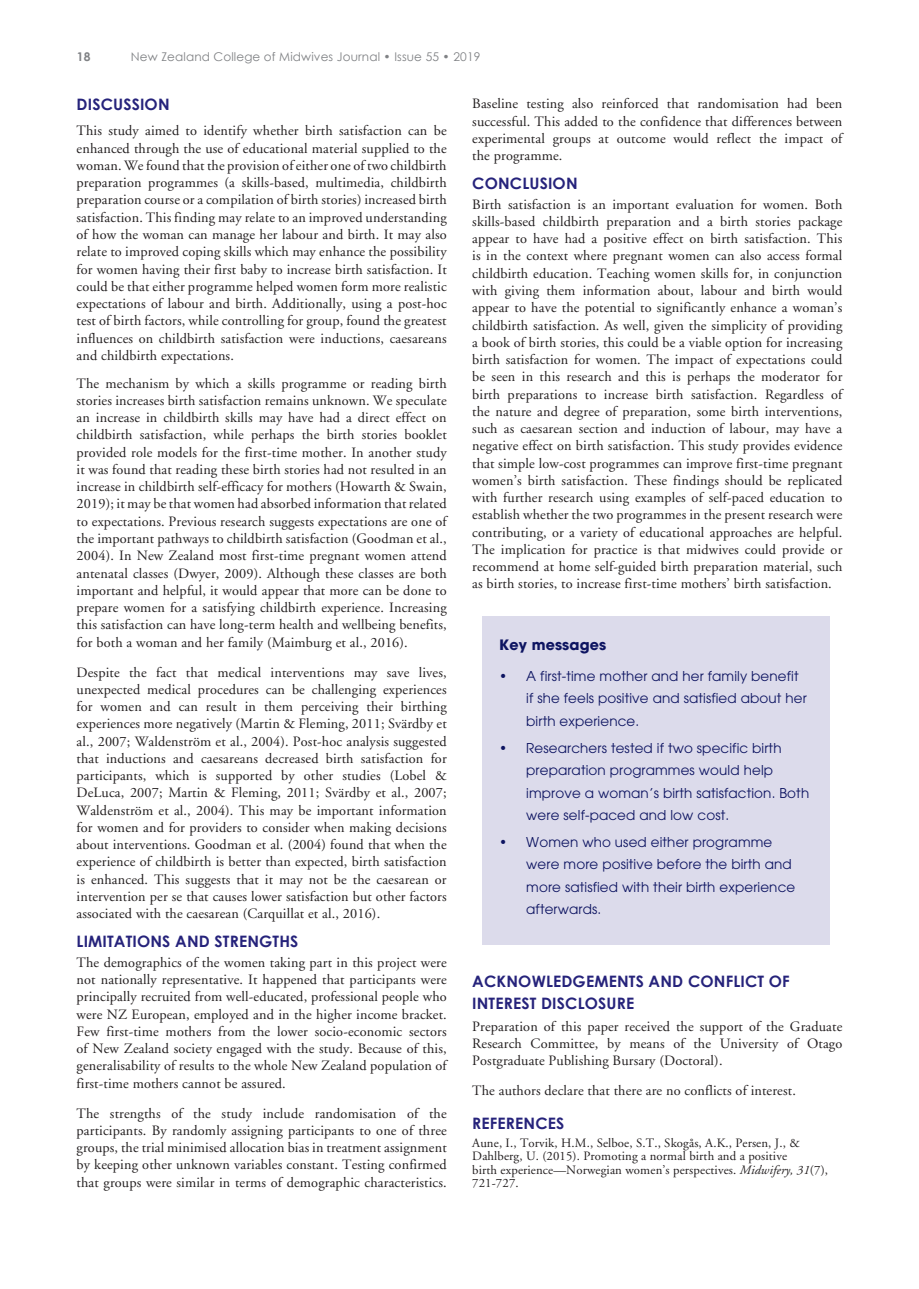
<style>
.page{position:relative;width:919px;height:1289px;background:#fff}
.page>*{position:absolute;margin:0;border:0;box-sizing:border-box;transform-origin:0 0}
.Subhead_uppercase{font:700 15.75px/22.5px "Century Gothic";letter-spacing:.01em;color:#26237b}
.Body_copy{font:14.25px/17.2px "Adobe Garamond";letter-spacing:.01em;color:#231f20;text-align:justify}
.Subhead_uppercase-2{font:14.25px/17.2px "Adobe Garamond";letter-spacing:.01em;color:#231f20;text-align:justify}
.Body_copy-2{font:700 14.25px "Avant Garde";letter-spacing:.01em;color:#0d1461}
.t1{font:13.5px/22.5px "Avant Garde";letter-spacing:.01em;color:#0d1461}
.References{font:12.75px/13.5px "Adobe Garamond";letter-spacing:.01em;color:#231f20}
.t2{font:12px "Century Gothic";letter-spacing:.01em;color:#808285}
.t3{font:700 12px "Century Gothic";color:#808285}
.s1{font-style:italic}
</style>
<div class="page">
<div style="left:482px;top:617px;width:347px;height:328px;background:#dcdbeb"></div>
<p class="t3" style="left:77px;top:47px;width:15px">18</p>
<p class="t2" style="left:131px;top:48px;width:351px">New Zealand College of Midwives Journal • Issue 55 • 2019</p>
<p class="Subhead_uppercase" style="left:77px;top:92px;width:95px">DISCUSSION</p>
<p class="Subhead_uppercase-2" style="left:77px;top:123px;width:371px">This study aimed to identify whether birth satisfaction can be enhanced through the use of educational material supplied to the woman. We found that the provision of either one of two childbirth preparation programmes (a skills-based, multimedia, childbirth preparation course or a compilation of birth stories) increased birth satisfaction. This finding may relate to an improved understanding of how the woman can manage her labour and birth. It may also relate to improved coping skills which may enhance the possibility for women having their first baby to increase birth satisfaction. It could be that either programme helped women form more realistic expectations of labour and birth. Additionally, using a post-hoc test of birth factors, while controlling for group, found the greatest influences on childbirth satisfaction were inductions, caesareans and childbirth expectations.</p>
<p class="Body_copy" style="left:77px;top:375px;width:371px">The mechanism by which a skills programme or reading birth stories increases birth satisfaction remains unknown. We speculate an increase in childbirth skills may have had a direct effect on childbirth satisfaction, while perhaps the birth stories booklet provided role models for the first-time mother. In another study it was found that reading these birth stories had not resulted in an increase in childbirth self-efficacy for mothers (Howarth &amp; Swain, 2019); it may be that women had absorbed information that related to expectations. Previous research suggests expectations are one of the important pathways to childbirth satisfaction (Goodman et al., 2004). In New Zealand most first-time pregnant women attend antenatal classes (Dwyer, 2009). Although these classes are both important and helpful, it would appear that more can be done to prepare women for a satisfying childbirth experience. Increasing this satisfaction can have long-term health and wellbeing benefits, for both a woman and her family (Maimburg et al., 2016).</p>
<p class="Body_copy" style="left:77px;top:663px;width:371px">Despite the fact that medical interventions may save lives, unexpected medical procedures can be challenging experiences for women and can result in them perceiving their birthing experiences more negatively (Martin &amp; Fleming, 2011; Svärdby et al., 2007; Waldenström et al., 2004). Post-hoc analysis suggested that inductions and caesareans decreased birth satisfaction for participants, which is supported by other studies (Lobel &amp; DeLuca, 2007; Martin &amp; Fleming, 2011; Svärdby et al., 2007; Waldenström et al., 2004). This may be important information for women and for providers to consider when making decisions about interventions. Goodman et al. (2004) found that when the experience of childbirth is better than expected, birth satisfaction is enhanced. This suggests that it may not be the caesarean or intervention per se that causes lower satisfaction but other factors associated with the caesarean (Carquillat et al., 2016).</p>
<p class="Subhead_uppercase" style="left:77px;top:929px;width:223px">LIMITATIONS AND STRENGTHS</p>
<p class="Body_copy" style="left:77px;top:954px;width:371px">The demographics of the women taking part in this project were not nationally representative. It happened that participants were principally recruited from well-educated, professional people who were NZ European, employed and in the higher income bracket.<br>Few first-time mothers from the lower socio-economic sectors of New Zealand society engaged with the study. Because of this, generalisability of results to the whole New Zealand population of first-time mothers cannot be assured.</p>
<p class="Body_copy" style="left:77px;top:1104px;width:371px">The strengths of the study include randomisation of the participants. By randomly assigning participants to one of three groups, the trial minimised allocation bias in treatment assignment by keeping other unknown variables constant. Testing confirmed that groups were similar in terms of demographic characteristics.</p>
<p class="Body_copy" style="left:472px;top:95px;width:371px">Baseline testing also reinforced that randomisation had been successful. This added to the confidence that differences between experimental groups at outcome would reflect the impact of the programme.</p>
<p class="Subhead_uppercase" style="left:472px;top:172px;width:107px">CONCLUSION</p>
<p class="Body_copy" style="left:472px;top:196px;width:371px">Birth satisfaction is an important evaluation for women. Both skills-based childbirth preparation and a birth stories package appear to have had a positive effect on birth satisfaction. This is in the context where pregnant women can also access formal childbirth education. Teaching women skills for, in conjunction with giving them information about, labour and birth would appear to have the potential to significantly enhance a woman’s childbirth satisfaction. As well, given the simplicity of providing a book of birth stories, this could be a viable option for increasing birth satisfaction for women. The impact of expectations could be seen in this research and this is perhaps the moderator for birth preparations to increase birth satisfaction. Regardless of the nature and degree of preparation, some birth interventions, such as caesarean section and induction of labour, may have a negative effect on birth satisfaction. This study provides evidence that simple low-cost programmes can improve first-time pregnant women’s birth satisfaction. These findings should be replicated with further research using examples of self-paced education to establish whether the two programmes in the present research were contributing, or a variety of educational approaches are helpful.<br>The implication for practice is that midwives could provide or recommend at home self-guided birth preparation material, such as birth stories, to increase first-time mothers’ birth satisfaction.</p>
<p class="Body_copy-2" style="left:499px;top:635px;width:108px">Key messages</p>
<p class="t1" style="left:526px;top:664px;width:282px;text-indent:-27px">• A first-time mother and her family benefit if she feels positive and satisfied about her birth experience.</p>
<p class="t1" style="left:526px;top:736px;width:284px;text-indent:-27px">• Researchers tested if two specific birth preparation programmes would help improve a woman’s birth satisfaction. Both were self-paced and low cost.</p>
<p class="t1" style="left:526px;top:830px;width:270px;text-indent:-27px">• Women who used either programme were more positive before the birth and more satisfied with their birth experience afterwards.</p>
<p class="Subhead_uppercase" style="left:472px;top:969px;width:319px">ACKNOWLEDGEMENTS AND CONFLICT OF<br>INTEREST DISCLOSURE</p>
<p class="Body_copy" style="left:472px;top:1018px;width:371px">Preparation of this paper received the support of the Graduate Research Committee, by means of the University of Otago Postgraduate Publishing Bursary (Doctoral).</p>
<p class="Body_copy" style="left:472px;top:1082px;width:325px">The authors declare that there are no conflicts of interest.</p>
<p class="Subhead_uppercase" style="left:472px;top:1111px;width:94px">REFERENCES</p>
<p class="References" style="left:472px;top:1136px;width:357px">Aune, I., Torvik, H.M., Selboe, S.T., Skogås, A.K., Persen, J., &amp; Dahlberg, U. (2015). Promoting a normal birth and a positive<br>birth experience—Norwegian women’s perspectives. <span class="s1">Midwifery, 31</span>(7), 721-727.</p>
</div>
